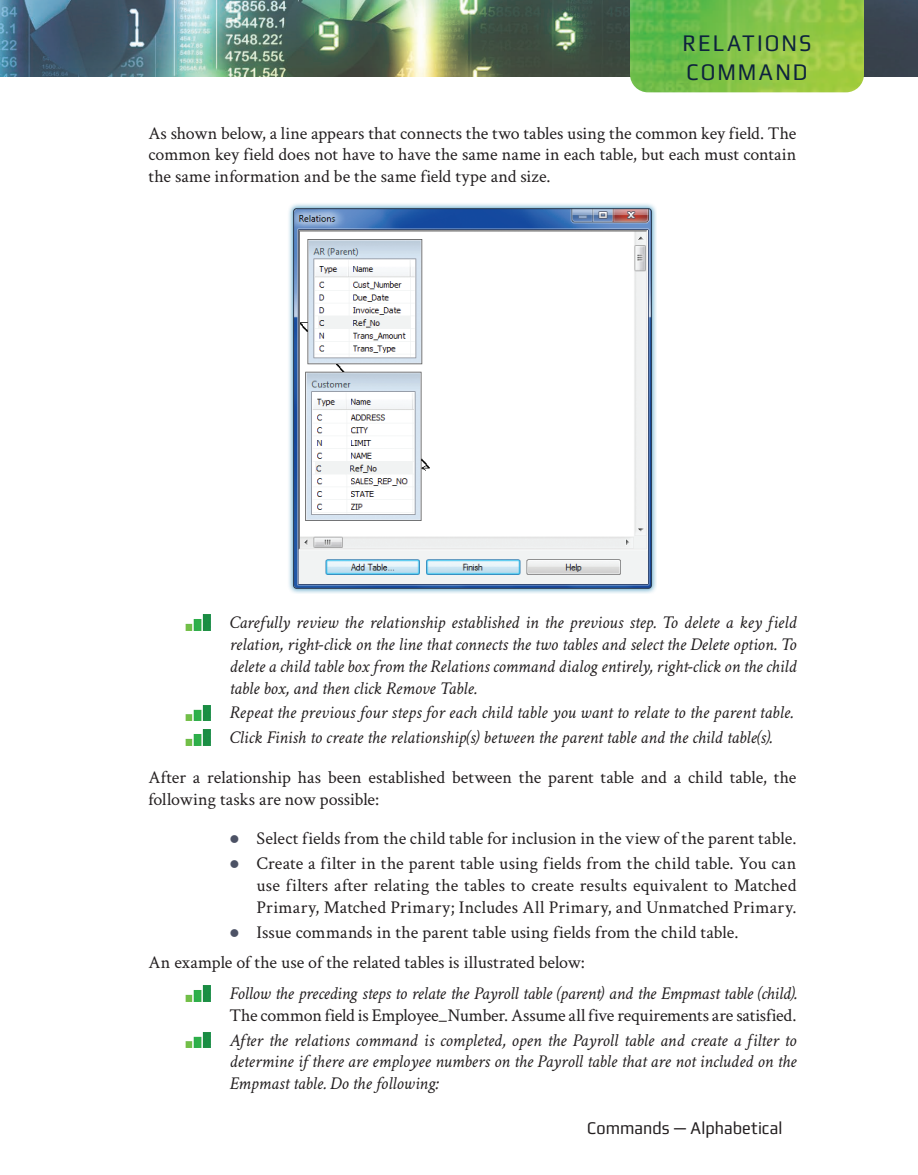
<style>
.page{position:relative;width:918px;height:1175px;background:#fff}
.page>*{position:absolute;margin:0;border:0;box-sizing:border-box;transform-origin:0 0}
.RH_Left{font:24px "Play";letter-spacing:.095em;color:#0d223d;scale:.9 1}
.SB1{font:italic 18px/21.8px "Crimson Text";letter-spacing:-.01em;color:#231f20;text-align:justify}
.TX{font:18px/21.8px "Crimson Text";color:#231f20;text-align:justify}
.SBX{font:italic 18px/21.8px "Crimson Text";letter-spacing:-.005em;color:#231f20;text-align:justify}
.BL{font:18px/21.8px "Crimson Text";letter-spacing:.015em;color:#231f20;text-align:justify}
.SB{font:italic 18px "Crimson Text";letter-spacing:.005em;color:#231f20}
.BL1{font:18px "Crimson Text";letter-spacing:.005em;color:#231f20}
.BLX{font:18px "Crimson Text";color:#231f20}
.t1{font:18px "Play";color:#231f20;scale:.9 1}
.s1{color:#4c5265}
.s2{font-style:normal}
</style>
<div class="page">
<img style="left:0;top:0;width:918px;height:76px">
<img style="left:630px;top:0;width:234px;height:92px">
<div style="left:287px;top:202px;width:370px;height:392px;background:#107caf;opacity:.75"></div>
<img style="left:295px;top:210px;width:355px;height:376px">
<div style="left:293px;top:208px;width:359px;height:380px;border:1px solid #29394f;border-radius:3px"></div>
<img style="left:185px;top:615px;width:26px;height:15px">
<img style="left:185px;top:705px;width:26px;height:15px">
<img style="left:185px;top:729px;width:26px;height:16px">
<img style="left:185px;top:985px;width:26px;height:16px">
<img style="left:185px;top:1032px;width:26px;height:15px">
<p class="RH_Left" style="left:683px;top:29px;width:145px">RELATIONS</p>
<p class="RH_Left" style="left:686px;top:58px;width:136px">COMMAND</p>
<p class="TX" style="left:148px;top:121px;width:650px">As shown below, a line appears that connects the two tables using the common key field. The common key field does not have to have the same name in each table, but each must contain the same information and be the same field type and size.</p>
<p class="SB1" style="left:230px;top:612px;width:569px">Carefully review the relationship established in the previous step. To delete a key field relation, right-click on the line that connects the two tables and select the Delete option. To delete a child table box from the Relations command dialog entirely, right-click on the child table box, and then click Remove Table.</p>
<p class="SB" style="left:230px;top:702px;width:565px">Repeat the previous four steps for each child table you want to relate to the parent table.</p>
<p class="SBX" style="left:230px;top:726px;width:544px">Click Finish to create the relationship(s) between the parent table and the child table(s).</p>
<p class="TX" style="left:148px;top:765px;width:650px">After a relationship has been established between the parent table and a child table, the following tasks are now possible:</p>
<p class="BL1" style="left:230px;top:826px;width:569px"><span class="s1">●</span> Select fields from the child table for inclusion in the view of the parent table.</p>
<p class="BL" style="left:256px;top:852px;width:542px;text-indent:-27px"><span class="s1">●</span> Create a filter in the parent table using fields from the child table. You can use filters after relating the tables to create results equivalent to Matched Primary, Matched Primary; Includes All Primary, and Unmatched Primary.</p>
<p class="BLX" style="left:230px;top:919px;width:510px"><span class="s1">●</span> Issue commands in the parent table using fields from the child table.</p>
<p class="TX" style="left:148px;top:951px;width:438px">An example of the use of the related tables is illustrated below:</p>
<p class="SB1" style="left:230px;top:982px;width:569px">Follow the preceding steps to relate the Payroll table (parent) and the Empmast table (child).<br><span class="s2">The common field is Employee_Number. Assume all five requirements are satisfied.</span></p>
<p class="SBX" style="left:230px;top:1029px;width:569px">After the relations command is completed, open the Payroll table and create a filter to determine if there are employee numbers on the Payroll table that are not included on the Empmast table. Do the following:</p>
<p class="t1" style="left:587px;top:1117px;width:218px">Commands — Alphabetical</p>
</div>
